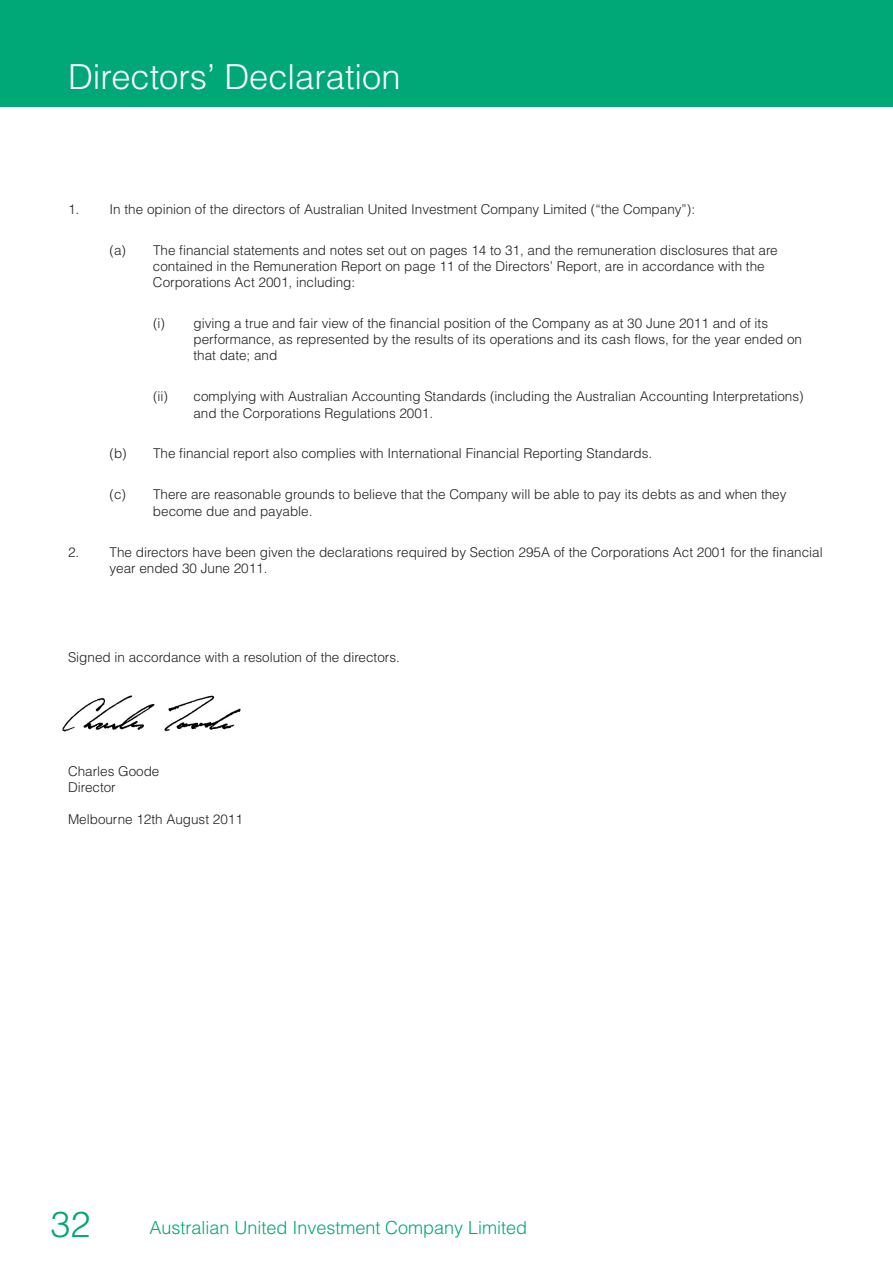
<style>
.page{position:relative;width:893px;height:1263px;background:#fff}
.page>*{position:absolute;margin:0;border:0;box-sizing:border-box;transform-origin:0 0}
.t1{font:300 36px "Helvetica";color:#00a777}
.t2{font:300 34.5px "Helvetica";color:#fff}
.t3{font:300 18px "Helvetica";color:#00a777}
.t4{font:300 13.5px/16.2px "Helvetica";color:#231f20}
</style>
<div class="page">
<div style="left:0;top:0;width:893px;height:106px;background:#00a777"></div>
<img style="left:62px;top:695px;width:179px;height:37px">
<h2 class="t2" style="left:68px;top:64px;width:334px">Directors’ Declaration</h2>
<p class="t4" style="left:68px;top:202px;width:628px">1. In the opinion of the directors of Australian United Investment Company Limited (“the Company”):</p>
<p class="t4" style="left:153px;top:243px;width:626px;text-indent:-43px">(a) The financial statements and notes set out on pages 14 to 31, and the remuneration disclosures that are contained in the Remuneration Report on page 11 of the Directors’ Report, are in accordance with the<br>Corporations Act 2001, including:</p>
<p class="t4" style="left:193px;top:316px;width:610px;text-indent:-40px">(i) giving a true and fair view of the financial position of the Company as at 30 June 2011 and of its performance, as represented by the results of its operations and its cash flows, for the year ended on that date; and</p>
<p class="t4" style="left:193px;top:390px;width:612px;text-indent:-40px">(ii) complying with Australian Accounting Standards (including the Australian Accounting Interpretations) and the Corporations Regulations 2001.</p>
<p class="t4" style="left:110px;top:447px;width:544px">(b) The financial report also complies with International Financial Reporting Standards.</p>
<p class="t4" style="left:153px;top:488px;width:635px;text-indent:-43px">(c) There are reasonable grounds to believe that the Company will be able to pay its debts as and when they become due and payable.</p>
<p class="t4" style="left:109px;top:545px;width:715px;text-indent:-41px">2. The directors have been given the declarations required by Section 295A of the Corporations Act 2001 for the financial year ended 30 June 2011.</p>
<p class="t4" style="left:68px;top:651px;width:333px">Signed in accordance with a resolution of the directors.</p>
<p class="t4" style="left:68px;top:764px;width:93px">Charles Goode<br>Director</p>
<p class="t4" style="left:68px;top:813px;width:176px">Melbourne 12th August 2011</p>
<h1 class="t1" style="left:50px;top:1211px;width:41px">32</h1>
<h3 class="t3" style="left:150px;top:1221px;width:379px">Australian United Investment Company Limited</h3>
</div>
